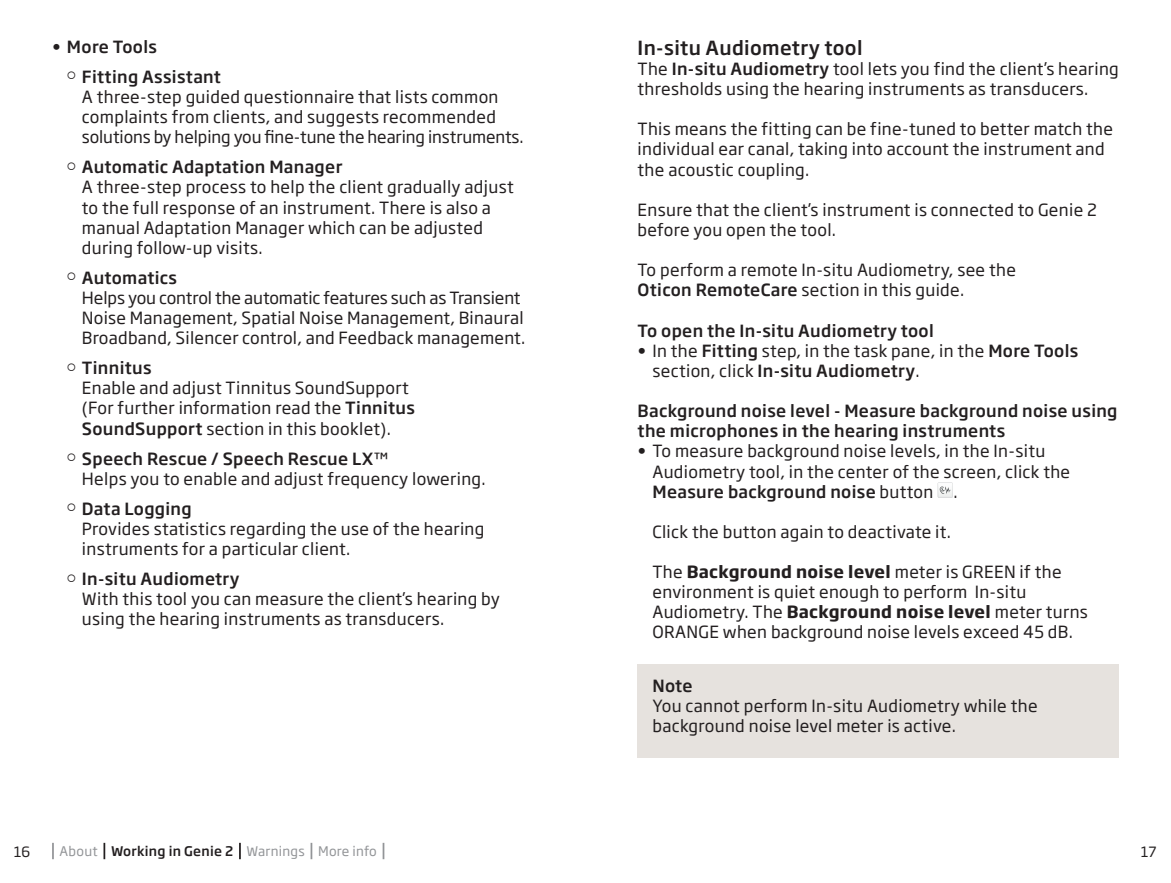
<style>
.page{position:relative;width:1171px;height:883px;background:#fff}
.page>*{position:absolute;margin:0;border:0;box-sizing:border-box;transform-origin:0 0}
.t1{font:500 19.25px "Soho Gothic Pro";letter-spacing:.02em;color:#231f20}
.t2{font:16.62px/20.1px "Soho Gothic Pro";letter-spacing:.02em;color:#231f20}
.t3{font:500 16.62px/30.1px "Soho Gothic Pro";letter-spacing:.02em;color:#231f20}
.t4{font:14px "Soho Gothic Pro";color:#231f20}
.t5{font:500 13.12px "Soho Gothic Pro";letter-spacing:.02em;color:#231f20}
.t6{font:13.12px "Soho Gothic Pro";letter-spacing:.01em;color:#939598}
.s1{font-weight:400}
.s2{font-weight:500}
.s3{font-weight:700}
.s4{font-weight:400;color:#939598}
</style>
<div class="page">
<svg style="left:52px;top:843px;width:2px;height:16px"></svg>
<svg style="left:103px;top:843px;width:2px;height:16px"></svg>
<svg style="left:239px;top:843px;width:2px;height:16px"></svg>
<svg style="left:311px;top:843px;width:1px;height:16px"></svg>
<svg style="left:383px;top:843px;width:1px;height:16px"></svg>
<svg style="left:938px;top:486px;width:14px;height:12px"></svg>
<div style="left:637px;top:664px;width:482px;height:93px;background:#e6e2de"></div>
<p class="t3" style="left:82px;top:31px;width:141px;text-indent:-30px"><span class="s1">•</span> More Tools<br>Fitting Assistant</p>
<p class="t2" style="left:82px;top:86px;width:443px">A three-step guided questionnaire that lists common complaints from clients, and suggests recommended solutions by helping you fine-tune the hearing instruments.</p>
<p class="t3" style="left:82px;top:151px;width:262px">Automatic Adaptation Manager</p>
<p class="t2" style="left:82px;top:176px;width:433px">A three-step process to help the client gradually adjust to the full response of an instrument. There is also a manual Adaptation Manager which can be adjusted during follow-up visits.</p>
<p class="t3" style="left:82px;top:262px;width:97px">Automatics</p>
<p class="t2" style="left:82px;top:287px;width:445px">Helps you control the automatic features such as Transient<br>Noise Management, Spatial Noise Management, Binaural<br>Broadband, Silencer control, and Feedback management.</p>
<p class="t3" style="left:82px;top:352px;width:71px">Tinnitus</p>
<p class="t2" style="left:82px;top:377px;width:335px">Enable and adjust Tinnitus SoundSupport (For further information read the <span class="s2">Tinnitus<br>SoundSupport</span> section in this booklet).</p>
<p class="t2" style="left:82px;top:448px;width:405px"><span class="s2">Speech Rescue / Speech Rescue LX</span>™<br>Helps you to enable and adjust frequency lowering.</p>
<p class="t3" style="left:82px;top:493px;width:111px">Data Logging</p>
<p class="t2" style="left:82px;top:518px;width:404px">Provides statistics regarding the use of the hearing instruments for a particular client.</p>
<p class="t3" style="left:82px;top:563px;width:159px">In-situ Audiometry</p>
<p class="t2" style="left:82px;top:588px;width:419px">With this tool you can measure the client’s hearing by using the hearing instruments as transducers.</p>
<p class="t1" style="left:637px;top:33px;width:226px">In-situ Audiometry tool</p>
<p class="t2" style="left:637px;top:58px;width:483px">The <span class="s2">In-situ Audiometry</span> tool lets you find the client’s hearing thresholds using the hearing instruments as transducers.</p>
<p class="t2" style="left:637px;top:118px;width:477px">This means the fitting can be fine-tuned to better match the individual ear canal, taking into account the instrument and the acoustic coupling.</p>
<p class="t2" style="left:637px;top:199px;width:461px">Ensure that the client’s instrument is connected to Genie 2 before you open the tool.</p>
<p class="t2" style="left:637px;top:259px;width:380px">To perform a remote In-situ Audiometry, see the<br><span class="s2">Oticon RemoteCare</span> section in this guide.</p>
<p class="t3" style="left:637px;top:314px;width:298px">To open the In-situ Audiometry tool</p>
<p class="t2" style="left:652px;top:340px;width:427px;text-indent:-15px">• In the <span class="s2">Fitting</span> step, in the task pane, in the <span class="s2">More Tools </span>section, click <span class="s2">In-situ Audiometry</span>.</p>
<p class="t3" style="left:637px;top:400px;width:481px;line-height:20.1px">Background noise level - Measure background noise using the microphones in the hearing instruments</p>
<p class="t2" style="left:652px;top:440px;width:419px;text-indent:-15px">• To measure background noise levels, in the In-situ<br>Audiometry tool, in the center of the screen, click the<br><span class="s2">Measure background noise</span> button .</p>
<p class="t2" style="left:652px;top:521px;width:300px">Click the button again to deactivate it.</p>
<p class="t2" style="left:652px;top:561px;width:437px">The <span class="s3">Background noise level</span> meter is GREEN if the environment is quiet enough to perform In-situ Audiometry. The <span class="s3">Background noise level</span> meter turns ORANGE when background noise levels exceed 45 dB.</p>
<p class="t3" style="left:652px;top:670px;width:42px">Note</p>
<p class="t2" style="left:652px;top:695px;width:387px">You cannot perform In-situ Audiometry while the background noise level meter is active.</p>
<p class="t4" style="left:14px;top:841px;width:18px">16</p>
<p class="t6" style="left:318px;top:841px;width:60px">More info</p>
<p class="t4" style="left:1140px;top:841px;width:17px">17</p>
<p class="t5" style="left:60px;top:841px;width:247px"><span class="s4">About</span> Working in Genie 2 <span class="s4">Warnings</span></p>
</div>
